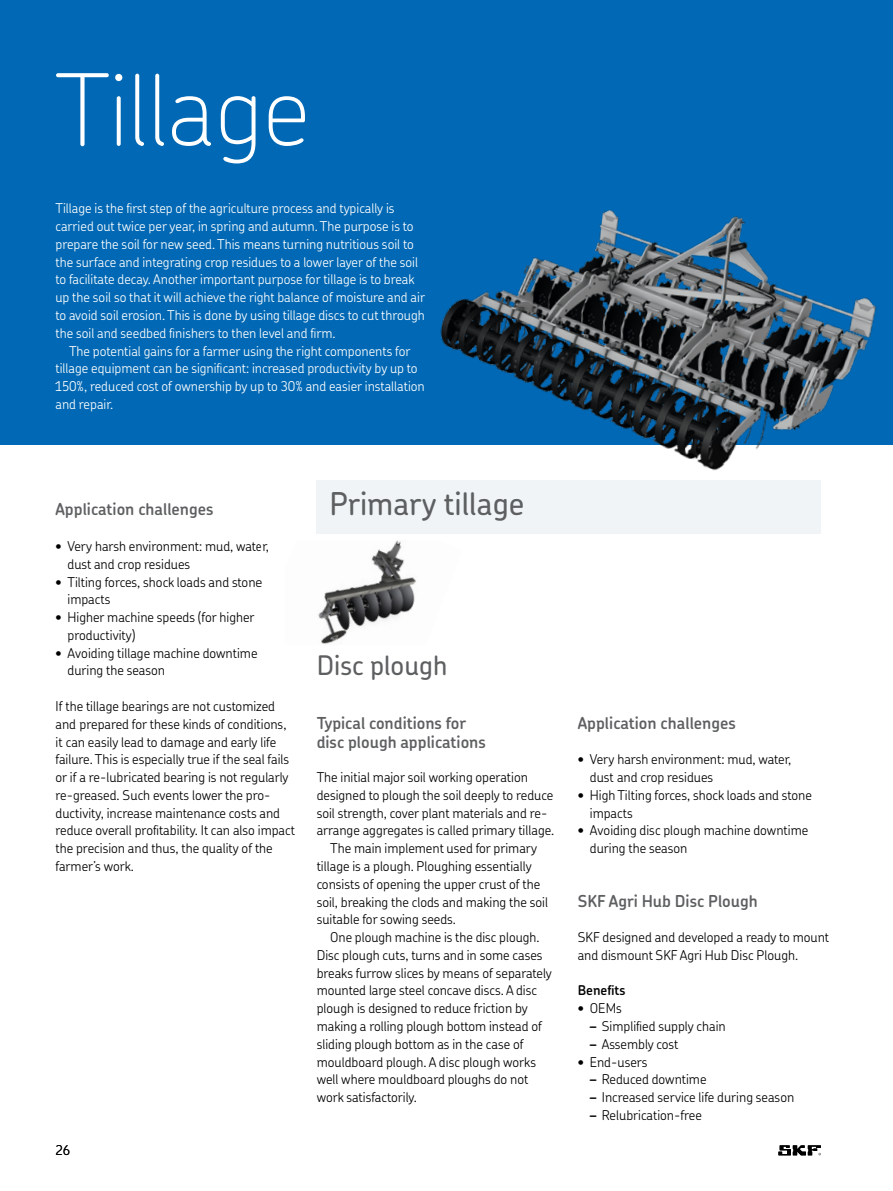
<style>
.page{position:relative;width:893px;height:1191px;background:#fff}
.page>*{position:absolute;margin:0;border:0;box-sizing:border-box;transform-origin:0 0}
.t1{font:100 99px "SKF Chevin OT";color:#fff}
.t2{font:500 31.5px "SKF Chevin OT";color:#5d5f60}
.t3{font:500 27px "SKF Chevin OT";color:#5d5f60}
.t4{font:600 16.5px/19.5px "SKF Chevin OT";color:#5d5f60}
.t5{font:300 13.5px/17.9px "SKF Chevin OT";color:#000}
.t6{font:300 13.5px/17.9px "SKF Chevin OT";color:#fff}
.t7{font:600 13.5px "SKF Chevin OT";color:#000}
.s1{font-weight:600}
</style>
<div class="page">
<div style="left:0;top:0;width:892px;height:444px;background:#0068b4"></div>
<img style="left:420px;top:210px;width:472px;height:289px">
<div style="left:316px;top:480px;width:504px;height:53px;background:#f0f4f6"></div>
<img style="left:318px;top:540px;width:99px;height:104px">
<svg style="left:778px;top:1145px;width:43px;height:10px"></svg>
<h1 class="t1" style="left:56px;top:20px;width:256px">Tillage</h1>
<p class="t6" style="left:55px;top:198px;width:371px">Tillage is the first step of the agriculture process and typically is carried out twice per year, in spring and autumn. The purpose is to prepare the soil for new seed. This means turning nutritious soil to the surface and integrating crop residues to a lower layer of the soil to facilitate decay. Another important purpose for tillage is to break up the soil so that it will achieve the right balance of moisture and air to avoid soil erosion. This is done by using tillage discs to cut through the soil and seedbed finishers to then level and firm.</p>
<p class="t6" style="left:55px;top:340px;width:371px;text-indent:14px">The potential gains for a farmer using the right components for tillage equipment can be significant: increased productivity by up to 150%, reduced cost of ownership by up to 30% and easier installation and repair.</p>
<p class="t4" style="left:55px;top:498px;width:160px">Application challenges</p>
<p class="t5" style="left:68px;top:535px;width:203px;text-indent:-12px">• Very harsh environment: mud, water, dust and crop residues</p>
<p class="t5" style="left:68px;top:571px;width:196px;text-indent:-12px">• Tilting forces, shock loads and stone impacts</p>
<p class="t5" style="left:68px;top:606px;width:189px;text-indent:-12px">• Higher machine speeds (for higher productivity)</p>
<p class="t5" style="left:68px;top:642px;width:191px;text-indent:-12px">• Avoiding tillage machine downtime during the season</p>
<p class="t5" style="left:55px;top:695px;width:241px">If the tillage bearings are not customized and prepared for these kinds of conditions, it can easily lead to damage and early life failure. This is especially true if the seal fails or if a re-lubricated bearing is not regularly re-greased. Such events lower the pro&shy;ductivity, increase maintenance costs and reduce overall profitability. It can also impact the precision and thus, the quality of the farmer’s work.</p>
<p class="t5" style="left:56px;top:1140px;width:16px">26</p>
<h2 class="t2" style="left:329px;top:475px;width:196px">Primary tillage</h2>
<h3 class="t3" style="left:316px;top:641px;width:132px">Disc plough</h3>
<p class="t4" style="left:316px;top:712px;width:171px">Typical conditions for disc plough applications</p>
<p class="t5" style="left:316px;top:766px;width:213px">The initial major soil working operation</p>
<p class="t5" style="left:316px;top:784px;width:238px">designed to plough the soil deeply to reduce</p>
<p class="t5" style="left:316px;top:802px;width:232px">soil strength, cover plant materials and re-</p>
<p class="t5" style="left:316px;top:820px;width:237px">arrange aggregates is called primary tillage.</p>
<p class="t5" style="left:330px;top:838px;width:208px">The main implement used for primary</p>
<p class="t5" style="left:316px;top:855px;width:216px">tillage is a plough. Ploughing essentially</p>
<p class="t5" style="left:316px;top:873px;width:225px">consists of opening the upper crust of the</p>
<p class="t5" style="left:316px;top:891px;width:233px">soil, breaking the clods and making the soil</p>
<p class="t5" style="left:316px;top:909px;width:139px">suitable for sowing seeds.</p>
<p class="t5" style="left:330px;top:926px;width:209px">One plough machine is the disc plough.</p>
<p class="t5" style="left:316px;top:944px;width:227px">Disc plough cuts, turns and in some cases</p>
<p class="t5" style="left:316px;top:962px;width:237px">breaks furrow slices by means of separately</p>
<p class="t5" style="left:316px;top:980px;width:222px">mounted large steel concave discs. A disc</p>
<p class="t5" style="left:316px;top:998px;width:213px">plough is designed to reduce friction by</p>
<p class="t5" style="left:316px;top:1015px;width:227px">making a rolling plough bottom instead of</p>
<p class="t5" style="left:316px;top:1033px;width:208px">sliding plough bottom as in the case of</p>
<p class="t5" style="left:316px;top:1051px;width:221px">mouldboard plough. A disc plough works</p>
<p class="t5" style="left:316px;top:1069px;width:213px">well where mouldboard ploughs do not</p>
<p class="t5" style="left:316px;top:1086px;width:100px">work satisfactorily.</p>
<p class="t4" style="left:577px;top:712px;width:160px">Application challenges</p>
<p class="t5" style="left:590px;top:749px;width:203px;text-indent:-12px">• Very harsh environment: mud, water, dust and crop residues</p>
<p class="t5" style="left:590px;top:784px;width:224px;text-indent:-12px">• High Tilting forces, shock loads and stone impacts</p>
<p class="t5" style="left:590px;top:820px;width:220px;text-indent:-12px">• Avoiding disc plough machine downtime during the season</p>
<p class="t4" style="left:577px;top:889px;width:181px">SKF Agri Hub Disc Plough</p>
<p class="t5" style="left:577px;top:926px;width:253px">SKF designed and developed a ready to mount and dismount SKF Agri Hub Disc Plough.</p>
<p class="t7" style="left:577px;top:978px;width:49px">Benefits</p>
<p class="t5" style="left:577px;top:998px;width:46px">• OEMs</p>
<p class="t5" style="left:590px;top:1015px;width:137px"><span class="s1">–</span> Simplified supply chain</p>
<p class="t5" style="left:590px;top:1033px;width:90px"><span class="s1">–</span> Assembly cost</p>
<p class="t5" style="left:577px;top:1051px;width:71px">• End-users</p>
<p class="t5" style="left:590px;top:1069px;width:118px"><span class="s1">–</span> Reduced downtime</p>
<p class="t5" style="left:590px;top:1086px;width:206px"><span class="s1">–</span> Increased service life during season</p>
<p class="t5" style="left:590px;top:1104px;width:114px"><span class="s1">–</span> Relubrication-free</p>
</div>
